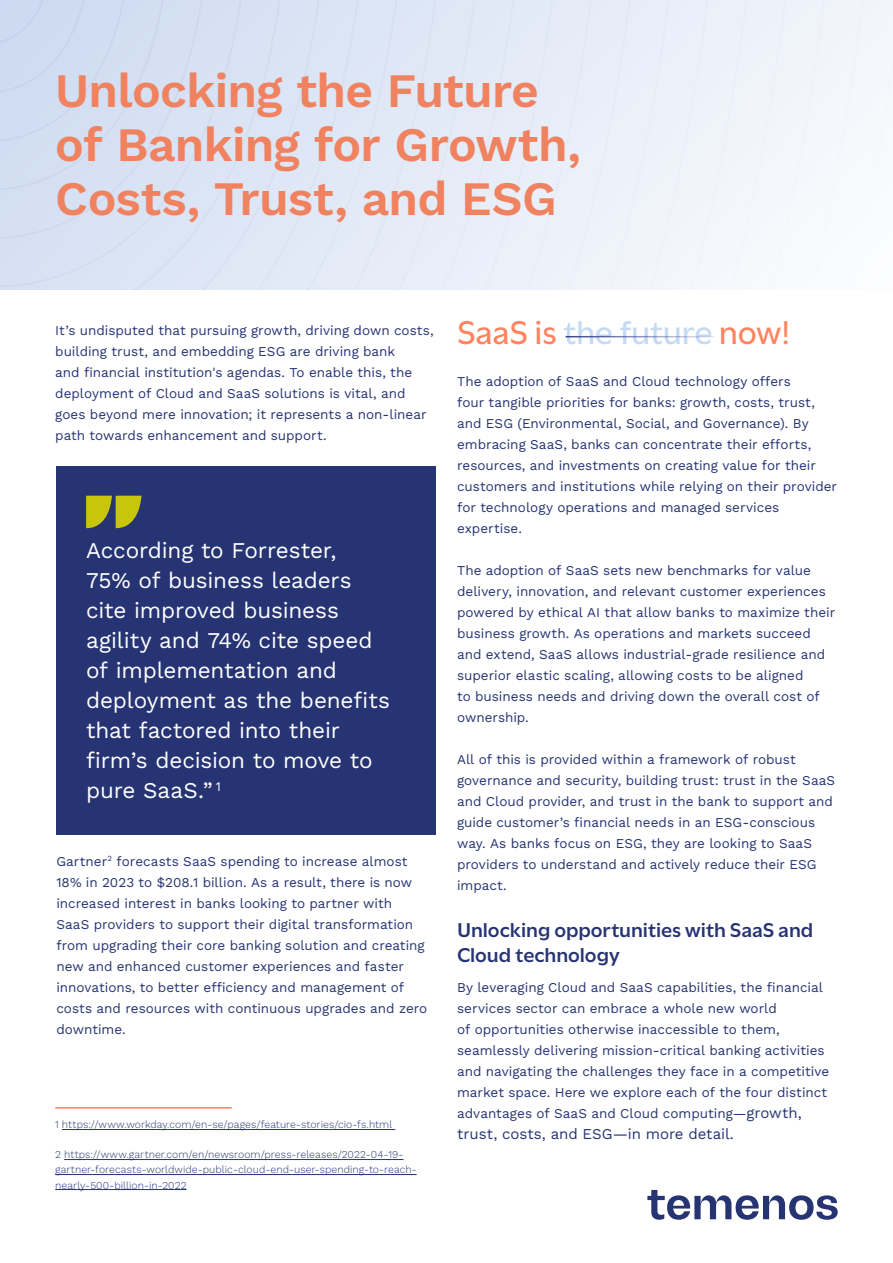
<style>
.page{position:relative;width:893px;height:1263px;background:#fff}
.page>*{position:absolute;margin:0;border:0;box-sizing:border-box;transform-origin:0 0}
.t1{font:600 48px/54px "Work Sans";letter-spacing:-.015em;color:#f08260}
.t2{font:500 34.5px "Utile";letter-spacing:-.01em;color:#ff835f}
.t3{font:22.5px/30px "Work Sans";letter-spacing:-.005em;color:#fff}
.t4{font:600 21px/25.5px "Utile";letter-spacing:-.005em;color:#273474}
.t5{font:15px "Work Sans";letter-spacing:-.005em;color:#273474}
.t6{font:13.5px/21px "Work Sans";color:#273474}
.t7{font:300 10.5px/15px "Work Sans";letter-spacing:.005em;color:#273474}
.s1{color:#c4daf3}
.s2{font-size:15px}
</style>
<div class="page">
<svg style="left:0;top:0;width:893px;height:290px"></svg>
<svg style="left:647px;top:1190px;width:191px;height:30px"></svg>
<div style="left:56px;top:466px;width:380px;height:368px;background:#273474"></div>
<svg style="left:86px;top:496px;width:56px;height:32px"></svg>
<hr style="left:62px;top:1129px;width:333px;height:1px;background:#273474">
<hr style="left:64px;top:1159px;width:340px;height:1px;background:#273474">
<hr style="left:55px;top:1174px;width:362px;height:1px;background:#273474">
<hr style="left:55px;top:1189px;width:132px;height:1px;background:#273474">
<hr style="left:55px;top:1107px;width:177px;height:1px;background:#f08260">
<hr style="left:566px;top:336px;width:148px;height:1px;background:#1f2e79">
<h1 class="t1" style="left:55px;top:62px;width:527px">Unlocking the Future of Banking for Growth,<br>Costs, Trust, and ESG</h1>
<p class="t6" style="left:55px;top:319px;width:380px">It’s undisputed that pursuing growth, driving down costs, building trust, and embedding ESG are driving bank<br>and financial institution's agendas. To enable this, the deployment of Cloud and SaaS solutions is vital, and goes beyond mere innovation; it represents a non-linear path towards enhancement and support.</p>
<h3 class="t3" style="left:86px;top:535px;width:305px">According to Forrester,<br>75% of business leaders cite improved business agility and 74% cite speed of implementation and deployment as the benefits that factored into their firm’s decision to move to pure SaaS.” <sup>1</sup></h3>
<p class="t6" style="left:56px;top:850px;width:372px">Gartner<sup>2</sup> forecasts SaaS spending to increase almost 18% in 2023 to $208.1 billion. As a result, there is now increased interest in banks looking to partner with SaaS providers to support their digital transformation from upgrading their core banking solution and creating new and enhanced customer experiences and faster innovations, to better efficiency and management of costs and resources with continuous upgrades and zero downtime.</p>
<p class="t7" style="left:55px;top:1117px;width:338px">1 https://www.workday.com/en-se/pages/feature-stories/cio-fs.html</p>
<p class="t7" style="left:55px;top:1147px;width:363px">2 https://www.gartner.com/en/newsroom/press-releases/2022-04-19- gartner-forecasts-worldwide-public-cloud-end-user-spending-to-reach&shy;nearly-500-billion-in-2022</p>
<h2 class="t2" style="left:457px;top:305px;width:335px">SaaS is <span class="s1">the future</span> now!</h2>
<p class="t6" style="left:457px;top:370px;width:381px">The adoption of SaaS and Cloud technology offers<br>four tangible priorities for banks: growth, costs, trust, and ESG (Environmental, Social, and Governance). By embracing SaaS, banks can concentrate their efforts, resources, and investments on creating value for their customers and institutions while relying on their provider for technology operations and managed services expertise.</p>
<p class="t6" style="left:457px;top:560px;width:380px">The adoption of SaaS sets new benchmarks for value delivery, innovation, and relevant customer experiences powered by ethical AI that allow banks to maximize their business growth. As operations and markets succeed and extend, SaaS allows industrial-grade resilience and superior elastic scaling, allowing costs to be aligned<br>to business needs and driving down the overall cost of ownership.</p>
<p class="t6" style="left:457px;top:749px;width:380px">All of this is provided within a framework of robust governance and security, building trust: trust in the SaaS and Cloud provider, and trust in the bank to support and guide customer’s financial needs in an ESG-conscious way. As banks focus on ESG, they are looking to SaaS providers to understand and actively reduce their ESG impact.</p>
<h3 class="t4" style="left:457px;top:915px;width:358px">Unlocking opportunities with SaaS and<br>Cloud technology</h3>
<p class="t6" style="left:457px;top:976px;width:374px">By leveraging Cloud and SaaS capabilities, the financial services sector can embrace a whole new world<br>of opportunities otherwise inaccessible to them, seamlessly delivering mission-critical banking activities and navigating the challenges they face in a competitive market space. Here we explore each of the four distinct advantages of SaaS and Cloud computing—<span class="s2">growth,</span></p>
<p class="t5" style="left:457px;top:1122px;width:278px">trust, costs, and ESG—in more detail.</p>
</div>
